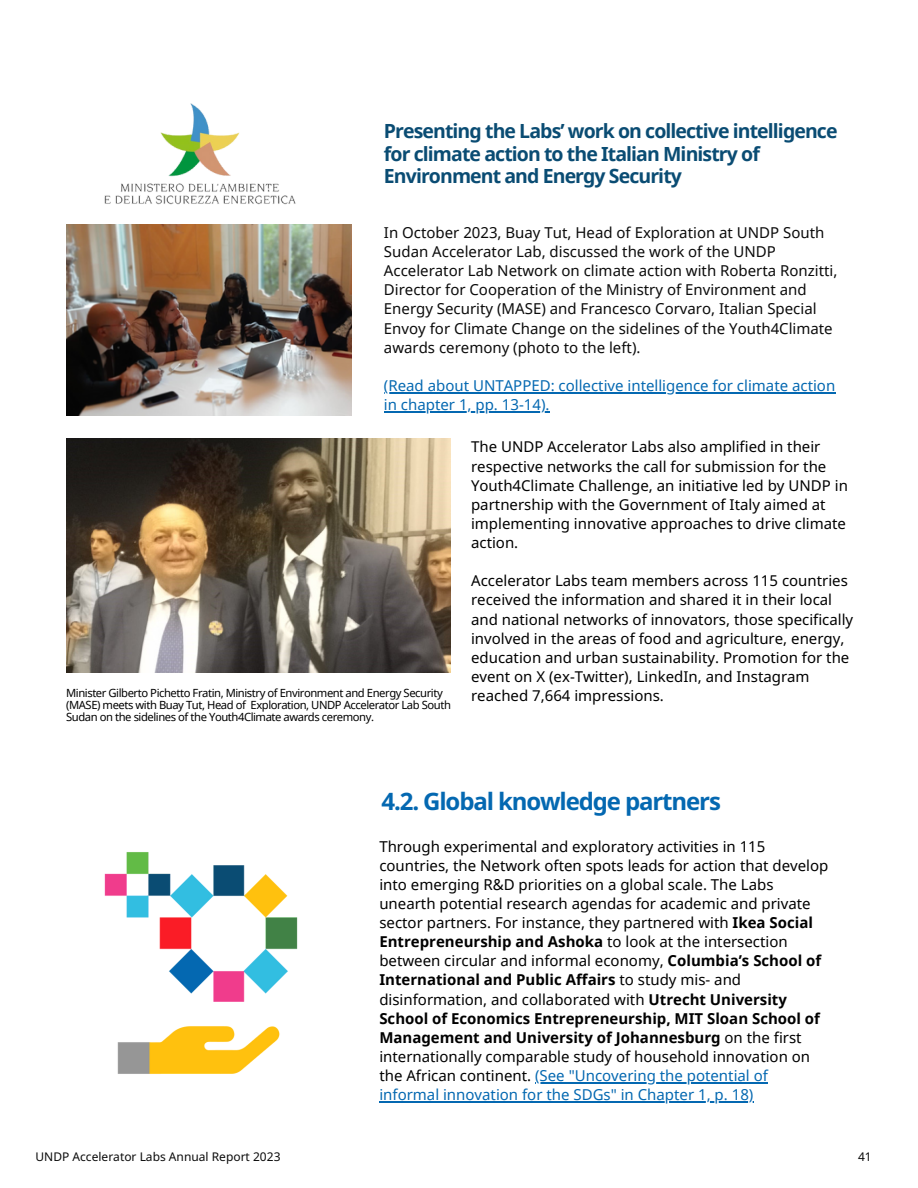
<style>
.page{position:relative;width:918px;height:1188px;background:#fff}
.page>*{position:absolute;margin:0;border:0;box-sizing:border-box;transform-origin:0 0}
.t1{font:700 24px "Noto Sans";letter-spacing:-.045em;color:#0468b1}
.t2{font:700 19.5px/22.5px "Noto Sans";letter-spacing:-.045em;color:#0a4c73}
.t3{font:15px/19.2px "Noto Sans";color:#000}
.t4{font:15px/19.2px "Noto Sans";color:#000}
.t5{font:15px/19.2px "Noto Sans";color:#0b0b0b}
.t6{font:15px/19.2px "Noto Sans";color:#0468b1}
.t7{font:12px "Noto Sans";color:#0b0b0b}
.t8{font:11.25px/12.1px "Noto Sans";letter-spacing:-.04em;color:#000}
.s1{font-weight:700}
.s2{color:#0468b1}
</style>
<div class="page">
<img style="left:66px;top:438px;width:385px;height:234px">
<img style="left:66px;top:224px;width:286px;height:191px">
<img style="left:104px;top:103px;width:192px;height:102px">
<hr style="left:384px;top:392px;width:451px;height:1px;background:#0468b1">
<hr style="left:384px;top:411px;width:166px;height:1px;background:#0468b1">
<img style="left:104px;top:852px;width:194px;height:222px">
<hr style="left:535px;top:1082px;width:233px;height:1px;background:#0468b1">
<hr style="left:379px;top:1101px;width:374px;height:1px;background:#0468b1">
<h2 class="t2" style="left:384px;top:119px;width:455px">Presenting the Labs’ work on collective intelligence for climate action to the Italian Ministry of<br>Environment and Energy Security</h2>
<p class="t5" style="left:384px;top:222px;width:455px">In October 2023, Buay Tut, Head of Exploration at UNDP South Sudan Accelerator Lab, discussed the work of the UNDP Accelerator Lab Network on climate action with Roberta Ronzitti, Director for Cooperation of the Ministry of Environment and Energy Security (MASE) and Francesco Corvaro, Italian Special Envoy for Climate Change on the sidelines of the Youth4Climate awards ceremony (photo to the left).</p>
<p class="t6" style="left:384px;top:375px;width:453px">(Read about UNTAPPED: collective intelligence for climate action in chapter 1, pp. 13-14).</p>
<p class="t8" style="left:66px;top:686px;width:386px">Minister Gilberto Pichetto Fratin, Ministry of Environment and Energy Security (MASE) meets with Buay Tut, Head of Exploration, UNDP Accelerator Lab South<br>Sudan on the sidelines of the Youth4Climate awards ceremony.</p>
<p class="t4" style="left:471px;top:437px;width:378px">The UNDP Accelerator Labs also amplified in their respective networks the call for submission for the Youth4Climate Challenge, an initiative led by UNDP in partnership with the Government of Italy aimed at implementing innovative approaches to drive climate action.</p>
<p class="t4" style="left:471px;top:571px;width:384px">Accelerator Labs team members across 115 countries received the information and shared it in their local and national networks of innovators, those specifically involved in the areas of food and agriculture, energy, education and urban sustainability. Promotion for the event on X (ex-Twitter), LinkedIn, and Instagram reached 7,664 impressions.</p>
<h1 class="t1" style="left:381px;top:785px;width:341px">4.2. Global knowledge partners</h1>
<p class="t3" style="left:379px;top:836px;width:451px">Through experimental and exploratory activities in 115 countries, the Network often spots leads for action that develop into emerging R&amp;D priorities on a global scale. The Labs unearth potential research agendas for academic and private sector partners. For instance, they partnered with <span class="s1">Ikea Social Entrepreneurship and Ashoka</span> to look at the intersection between circular and informal economy, <span class="s1">Columbia’s School of International and Public Affairs</span> to study mis- and disinformation, and collaborated with <span class="s1">Utrecht University School of Economics Entrepreneurship, MIT Sloan School of Management and University of Johannesburg</span> on the first internationally comparable study of household innovation on the African continent. <span class="s2">(See "Uncovering the potential of informal innovation for the SDGs" in Chapter 1, p. 18)</span></p>
<p class="t7" style="left:35px;top:1148px;width:247px">UNDP Accelerator Labs Annual Report 2023</p>
<p class="t7" style="left:858px;top:1148px;width:15px">41</p>
</div>
